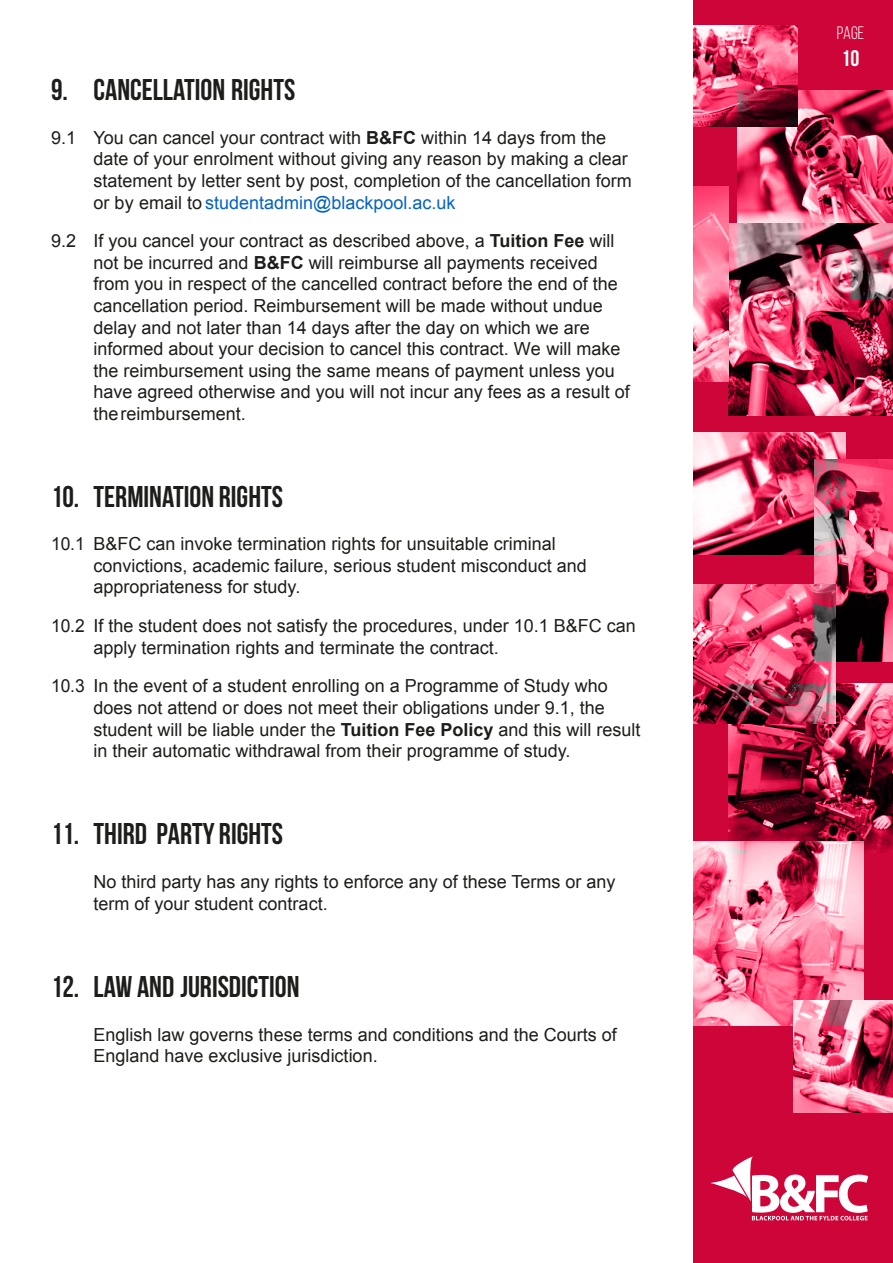
<style>
.page{position:relative;width:893px;height:1263px;background:#fff}
.page>*{position:absolute;margin:0;border:0;box-sizing:border-box;transform-origin:0 0}
.t1{font:700 30px "Bebas Neue";color:#1d1d1b}
.t2{font:700 22.5px "Bebas Neue";color:#fff}
.t3{font:18px/21.6px "Arial";color:#1d1d1b}
.t4{font:18px "Bebas Neue";color:#fff}
.s1{font-weight:700}
.s2{color:#0562c1}
</style>
<div class="page">
<div style="left:691px;top:0;width:202px;height:1263px;background:#ce0538"></div>
<svg style="left:710px;top:1156px;width:158px;height:64px"></svg>
<img style="left:728px;top:684px;width:165px;height:168px">
<img style="left:738px;top:91px;width:155px;height:132px">
<img style="left:693px;top:841px;width:171px;height:184px">
<img style="left:693px;top:433px;width:152px;height:121px">
<img style="left:793px;top:1000px;width:100px;height:112px">
<img style="left:728px;top:223px;width:165px;height:192px">
<img style="left:814px;top:460px;width:79px;height:201px">
<img style="left:693px;top:187px;width:35px;height:194px">
<img style="left:693px;top:25px;width:104px;height:102px">
<img style="left:693px;top:584px;width:142px;height:139px">
<div style="left:0;top:0;width:693px;height:1263px;background:#fff"></div>
<h1 class="t1" style="left:51px;top:73px;width:246px">9. CANCELLATION RIGHTS</h1>
<p class="t3" style="left:94px;top:127px;width:540px;text-indent:-43px">9.1 You can cancel your contract with <span class="s1">B&amp;FC</span> within 14 days from the date of your enrolment without giving any reason by making a clear statement by letter sent by post, completion of the cancellation form or by email to <span class="s2">studentadmin@blackpool.ac.uk</span></p>
<p class="t3" style="left:94px;top:230px;width:538px;text-indent:-43px">9.2 If you cancel your contract as described above, a <span class="s1">Tuition Fee</span> will not be incurred and <span class="s1">B&amp;FC</span> will reimburse all payments received from you in respect of the cancelled contract before the end of the cancellation period. Reimbursement will be made without undue delay and not later than 14 days after the day on which we are informed about your decision to cancel this contract. We will make the reimbursement using the same means of payment unless you have agreed otherwise and you will not incur any fees as a result of the reimbursement.</p>
<h1 class="t1" style="left:51px;top:480px;width:233px">10. TERMINATION RIGHTS</h1>
<p class="t3" style="left:94px;top:533px;width:495px;text-indent:-43px">10.1 B&amp;FC can invoke termination rights for unsuitable criminal convictions, academic failure, serious student misconduct and appropriateness for study.</p>
<p class="t3" style="left:94px;top:615px;width:544px;text-indent:-43px">10.2 If the student does not satisfy the procedures, under 10.1 B&amp;FC can apply termination rights and terminate the contract.</p>
<p class="t3" style="left:94px;top:675px;width:548px;text-indent:-43px">10.3 In the event of a student enrolling on a Programme of Study who does not attend or does not meet their obligations under 9.1, the student will be liable under the <span class="s1">Tuition Fee Policy</span> and this will result in their automatic withdrawal from their programme of study.</p>
<h1 class="t1" style="left:51px;top:817px;width:234px">11. THIRD PARTY RIGHTS</h1>
<p class="t3" style="left:94px;top:871px;width:523px">No third party has any rights to enforce any of these Terms or any term of your student contract.</p>
<h1 class="t1" style="left:51px;top:970px;width:250px">12. LAW AND JURISDICTION</h1>
<p class="t3" style="left:94px;top:1023px;width:525px">English law governs these terms and conditions and the Courts of<br>England have exclusive jurisdiction.</p>
<p class="t4" style="left:837px;top:23px;width:29px">Page</p>
<p class="t2" style="left:842px;top:46px;width:19px">10</p>
</div>
